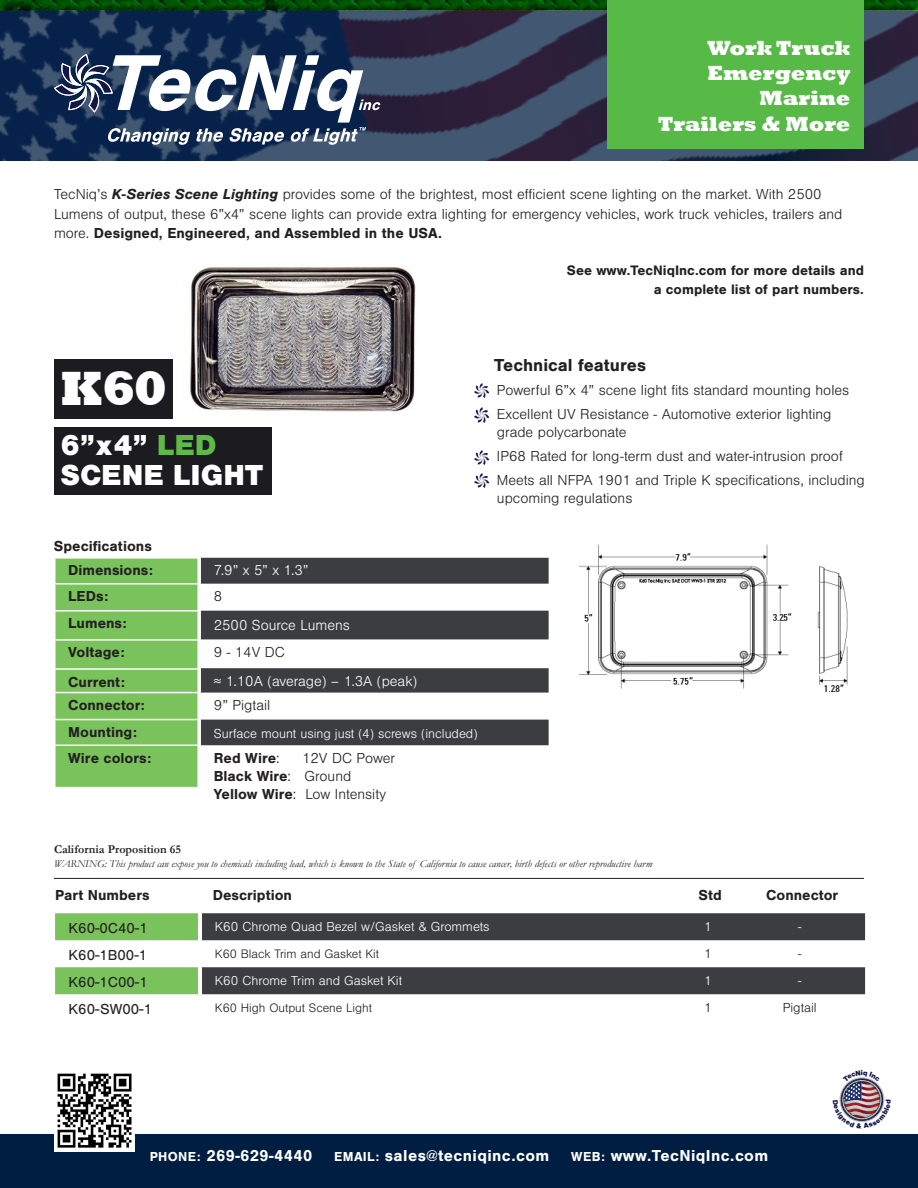
<style>
.page{position:relative;width:918px;height:1188px;background:#fff}
.page>*{position:absolute;margin:0;border:0;box-sizing:border-box;transform-origin:0 0}
.t1{font:800 49.35px "Rockwell";color:#fff}
.t2{font:900 30px/30px "Nimbus San";color:#fff}
.t3{font:800 21px/25.2px "Rockwell";color:#fff;text-align:right}
.t4{font:700 18px "Nimbus San";color:#231f20}
.t5{font:700 16.5px "Nimbus San";letter-spacing:.025em;color:#fff}
.t6{font:300 15px/24px "Nimbus San";color:#231f20}
.t7{font:700 15px/26.4px "Nimbus San";color:#231f20}
.t8{font:300 15px "Nimbus San";color:#fff}
.t9{font:15px/27px "Nimbus San";color:#231f20}
.t10{font:700 14.25px/19.5px "Nimbus San";color:#231f20;text-align:right}
.t11{font:300 13.5px "Nimbus San";color:#fff}
.t12{font:300 13.5px "Nimbus San";color:#231f20}
.t13{font:300 12.75px "Nimbus San";color:#231f20}
.t14{font:700 12px "Garamond";color:#231f20}
.t15{font:italic 10.5px "Garamond";letter-spacing:.005em;color:#231f20}
.s1{font-weight:700;font-style:italic}
.s2{font-weight:700}
.s3{color:#60bb46}
.s4{font-weight:300}
.s5{font-size:13.5px}
</style>
<div class="page">
<img style="left:190px;top:266px;width:226px;height:146px">
<img style="left:1px;top:0;width:917px;height:11px">
<img style="left:0;top:11px;width:918px;height:149px">
<svg style="left:54px;top:54px;width:327px;height:91px"></svg>
<div style="left:0;top:1134px;width:918px;height:54px;background:#001e41"></div>
<svg style="left:201px;top:558px;width:348px;height:187px;fill:#3b3d41"></svg>
<svg style="left:55px;top:558px;width:146px;height:229px;background:#83c768"></svg>
<hr style="left:200px;top:745px;width:1px;height:60px;background:#fff">
<hr style="left:54px;top:878px;width:810px;height:1px;background:#231f20">
<div style="left:608px;top:0;width:256px;height:148px;background:#57ba47"></div>
<div style="left:54px;top:359px;width:119px;height:60px;background:#1b1b20"></div>
<div style="left:54px;top:427px;width:217px;height:67px;background:#1b1b20"></div>
<svg style="left:202px;top:913px;width:663px;height:81px;fill:#3b3d41"></svg>
<svg style="left:55px;top:913px;width:147px;height:82px"></svg>
<img style="left:474px;top:384px;width:14px;height:14px">
<img style="left:474px;top:408px;width:14px;height:14px">
<img style="left:474px;top:450px;width:14px;height:14px">
<img style="left:474px;top:473px;width:14px;height:14px">
<img style="left:578px;top:544px;width:214px;height:145px">
<img style="left:817px;top:566px;width:31px;height:126px">
<img style="left:54px;top:1073px;width:81px;height:78px">
<svg style="left:839px;top:1077px;width:46px;height:45px"></svg>
<h3 class="t3" style="left:658px;top:36px;width:194px">Work Truck<br>Emergency<br>Marine<br>Trailers &amp; More</h3>
<p class="t6" style="left:54px;top:185px;width:790px;line-height:19.5px">TecNiq’s <span class="s1">K-Series Scene Lighting</span> provides some of the brightest, most efficient scene lighting on the market. With 2500<br>Lumens of output, these 6”x4” scene lights can provide extra lighting for emergency vehicles, work truck vehicles, trailers and more. <span class="s2">Designed, Engineered, and Assembled in the USA.</span></p>
<p class="t10" style="left:567px;top:260px;width:299px">See www.TecNiqInc.com for more details and a complete list of part numbers.</p>
<h1 class="t1" style="left:60px;top:360px;width:109px">K60</h1>
<h2 class="t2" style="left:60px;top:430px;width:204px">6”x4” <span class="s3">LED<br></span>SCENE LIGHT</h2>
<p class="t7" style="left:54px;top:533px;width:99px">Specifications</p>
<p class="t7" style="left:68px;top:557px;width:86px">Dimensions:<br>LEDs:<br>Lumens:</p>
<p class="t7" style="left:68px;top:638px;width:58px;line-height:29.1px">Voltage:<br>Current:</p>
<p class="t7" style="left:68px;top:692px;width:85px">Connector:<br>Mounting:<br>Wire colors:</p>
<p class="t8" style="left:214px;top:563px;width:96px">7.9” x 5” x 1.3”</p>
<p class="t6" style="left:214px;top:585px;width:10px">8</p>
<p class="t8" style="left:214px;top:617px;width:138px">2500 Source Lumens</p>
<p class="t6" style="left:214px;top:640px;width:72px">9 - 14V DC</p>
<p class="t8" style="left:214px;top:673px;width:205px">≈ 1.10A (average) – 1.3A (peak)</p>
<p class="t6" style="left:214px;top:694px;width:58px">9” Pigtail</p>
<p class="t11" style="left:214px;top:726px;width:265px">Surface mount using just (4) screws (included)</p>
<p class="t7" style="left:214px;top:745px;width:67px">Red Wire<span class="s4">:</span></p>
<p class="t6" style="left:214px;top:749px;width:183px;line-height:18px;text-indent:88px">12V DC Power<br><span class="s2">Black Wire</span>: Ground<br><span class="s2">Yellow Wire</span>: Low Intensity</p>
<p class="t4" style="left:494px;top:355px;width:153px">Technical features</p>
<p class="t6" style="left:497px;top:379px;width:354px">Powerful 6”x 4” scene light fits standard mounting holes<br>Excellent UV Resistance - Automotive exterior lighting</p>
<p class="t6" style="left:497px;top:421px;width:369px">grade polycarbonate<br>IP68 Rated for long-term dust and water-intrusion proof<br>Meets all NFPA 1901 and Triple K specifications, including</p>
<p class="t6" style="left:497px;top:487px;width:137px">upcoming regulations</p>
<p class="t14" style="left:54px;top:841px;width:129px">California Proposition 65</p>
<p class="t15" style="left:54px;top:857px;width:600px">WARNING: This product can expose you to chemicals including lead, which is known to the State of California to cause cancer, birth defects or other reproductive harm</p>
<p class="t7" style="left:55px;top:882px;width:96px">Part Numbers</p>
<p class="t7" style="left:213px;top:882px;width:81px">Description</p>
<p class="t7" style="left:699px;top:882px;width:25px">Std</p>
<p class="t7" style="left:766px;top:882px;width:74px">Connector</p>
<p class="t9" style="left:69px;top:914px;width:85px">K60-0C40-1<br>K60-1B00-1<br>K60-1C00-1<br>K60-SW00-1</p>
<p class="t11" style="left:215px;top:920px;width:276px">K60 Chrome Quad Bezel w/Gasket &amp; Grommets</p>
<p class="t11" style="left:704px;top:920px;width:9px">1</p>
<p class="t11" style="left:798px;top:920px;width:5px">-</p>
<p class="t13" style="left:215px;top:947px;width:166px">K60 Black Trim and Gasket Kit</p>
<p class="t12" style="left:704px;top:947px;width:9px">1</p>
<p class="t12" style="left:798px;top:947px;width:5px">-</p>
<p class="t11" style="left:215px;top:974px;width:189px">K60 Chrome Trim and Gasket Kit</p>
<p class="t11" style="left:704px;top:974px;width:9px">1</p>
<p class="t11" style="left:798px;top:974px;width:5px">-</p>
<p class="t13" style="left:215px;top:1001px;width:158px">K60 High Output Scene Light</p>
<p class="t12" style="left:704px;top:1001px;width:9px">1</p>
<p class="t12" style="left:783px;top:1001px;width:35px">Pigtail</p>
<p class="t5" style="left:150px;top:1146px;width:164px"><span class="s5">PHONE:</span> 269-629-4440</p>
<p class="t5" style="left:334px;top:1146px;width:217px"><span class="s5">EMAIL:</span> sales@tecniqinc.com</p>
<p class="t5" style="left:571px;top:1146px;width:199px"><span class="s5">WEB:</span> www.TecNiqInc.com</p>
</div>
